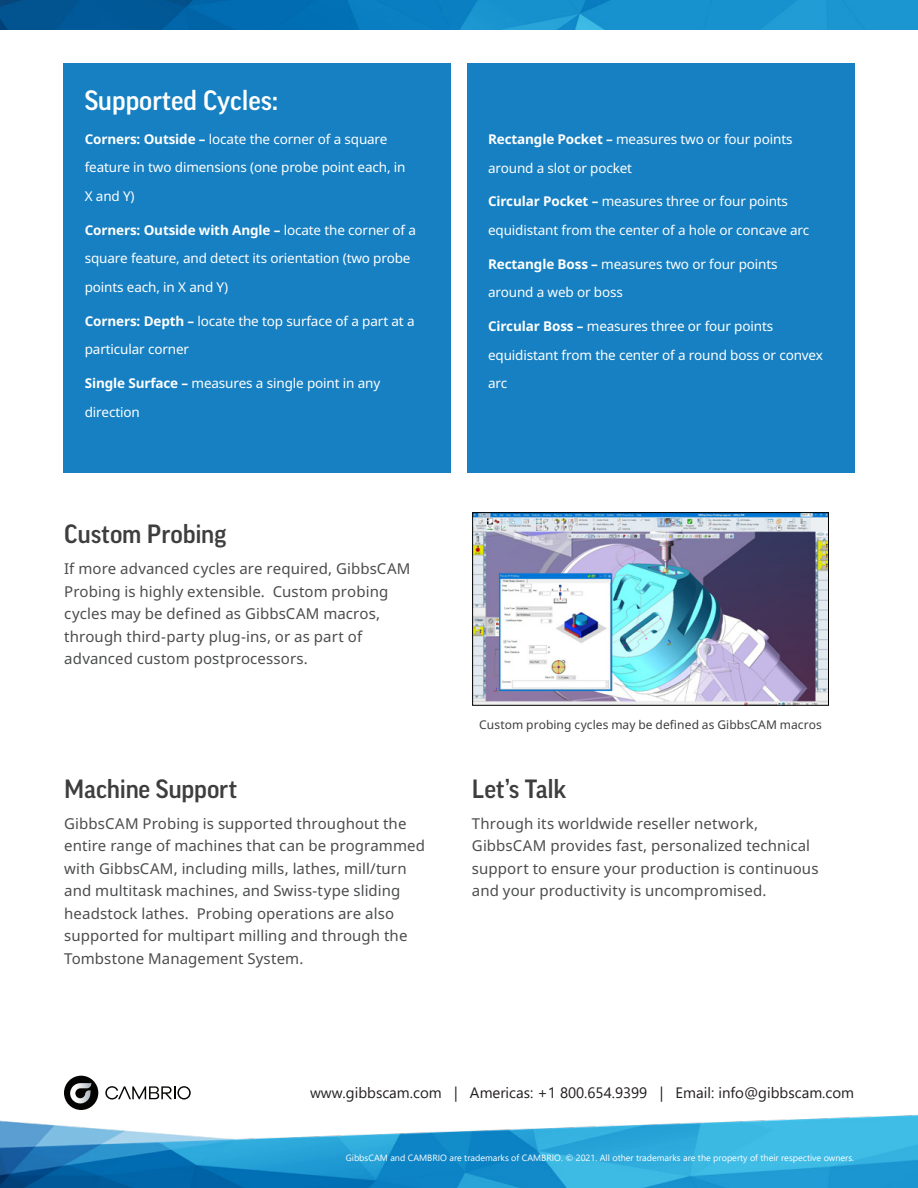
<style>
.page{position:relative;width:918px;height:1188px;background:#fff}
.page>*{position:absolute;margin:0;border:0;box-sizing:border-box;transform-origin:0 0}
.t1{font:500 27px "Good Pro";color:#fff}
.t2{font:500 25.5px "Good Pro";letter-spacing:-.005em;color:#3e3e3f}
.body{font:15px/22.5px "Noto Sans";letter-spacing:.01em;color:#4b4c4d}
.Contact_line{font:15px "Segoe UI";color:#231f20}
.t3{font:13.5px/28.5px "Noto Sans";letter-spacing:-.01em;color:#fff}
.t4{font:12px "Noto Sans";letter-spacing:.005em;color:#3e3e3f}
.Footnote_REV-Right{font:9px "Segoe UI";color:#fff}
.s1{font-weight:700}
</style>
<div class="page">
<img style="left:0;top:0;width:918px;height:30px">
<div style="left:64px;top:63px;width:387px;height:409px;background:#1680c2"></div>
<img style="left:474px;top:514px;width:353px;height:189px">
<div style="left:472px;top:512px;width:357px;height:193px;border:1px solid #000"></div>
<div style="left:467px;top:63px;width:388px;height:409px;background:#1680c2"></div>
<img style="left:0;top:1114px;width:918px;height:74px">
<svg style="left:105px;top:1086px;width:86px;height:14px"></svg>
<div style="left:64px;top:1076px;width:34px;height:34px;background:#040503;border-radius:50%"></div>
<svg style="left:70px;top:1083px;width:21px;height:21px"></svg>
<p class="t1" style="left:85px;top:85px;width:195px">Supported Cycles:</p>
<p class="t3" style="left:85px;top:124px;width:322px"><span class="s1">Corners: Outside –</span> locate the corner of a square feature in two dimensions (one probe point each, in<br>X and Y)</p>
<p class="t3" style="left:85px;top:215px;width:333px"><span class="s1">Corners: Outside with Angle –</span> locate the corner of a square feature, and detect its orientation (two probe points each, in X and Y)</p>
<p class="t3" style="left:85px;top:306px;width:331px"><span class="s1">Corners: Depth –</span> locate the top surface of a part at a particular corner</p>
<p class="t3" style="left:85px;top:369px;width:297px"><span class="s1">Single Surface –</span> measures a single point in any direction</p>
<h2 class="t2" style="left:64px;top:520px;width:164px">Custom Probing</h2>
<p class="body" style="left:64px;top:557px;width:348px">If more advanced cycles are required, GibbsCAM Probing is highly extensible. Custom probing cycles may be defined as GibbsCAM macros, through third-party plug-ins, or as part of advanced custom postprocessors.</p>
<h2 class="t2" style="left:64px;top:774px;width:175px">Machine Support</h2>
<p class="body" style="left:64px;top:812px;width:362px">GibbsCAM Probing is supported throughout the entire range of machines that can be programmed with GibbsCAM, including mills, lathes, mill/turn and multitask machines, and Swiss-type sliding headstock lathes. Probing operations are also supported for multipart milling and through the Tombstone Management System.</p>
<p class="t3" style="left:488px;top:125px;width:306px"><span class="s1">Rectangle Pocket –</span> measures two or four points around a slot or pocket</p>
<p class="t3" style="left:488px;top:187px;width:323px"><span class="s1">Circular Pocket –</span> measures three or four points equidistant from the center of a hole or concave arc</p>
<p class="t3" style="left:488px;top:249px;width:291px"><span class="s1">Rectangle Boss –</span> measures two or four points around a web or boss</p>
<p class="t3" style="left:488px;top:312px;width:337px"><span class="s1">Circular Boss –</span> measures three or four points equidistant from the center of a round boss or convex arc</p>
<p class="t4" style="left:479px;top:716px;width:344px">Custom probing cycles may be defined as GibbsCAM macros</p>
<h2 class="t2" style="left:472px;top:774px;width:96px">Let’s Talk</h2>
<p class="body" style="left:472px;top:812px;width:348px">Through its worldwide reseller network, GibbsCAM provides fast, personalized technical support to ensure your production is continuous and your productivity is uncompromised.</p>
<p class="Contact_line" style="left:310px;top:1079px;width:546px">www.gibbscam.com | Americas: +1 800.654.9399 | Email: info@gibbscam.com</p>
<p class="Footnote_REV-Right" style="left:346px;top:1149px;width:510px">GibbsCAM and CAMBRIO are trademarks of CAMBRIO. © 2021. All other trademarks are the property of their respective owners.</p>
</div>
